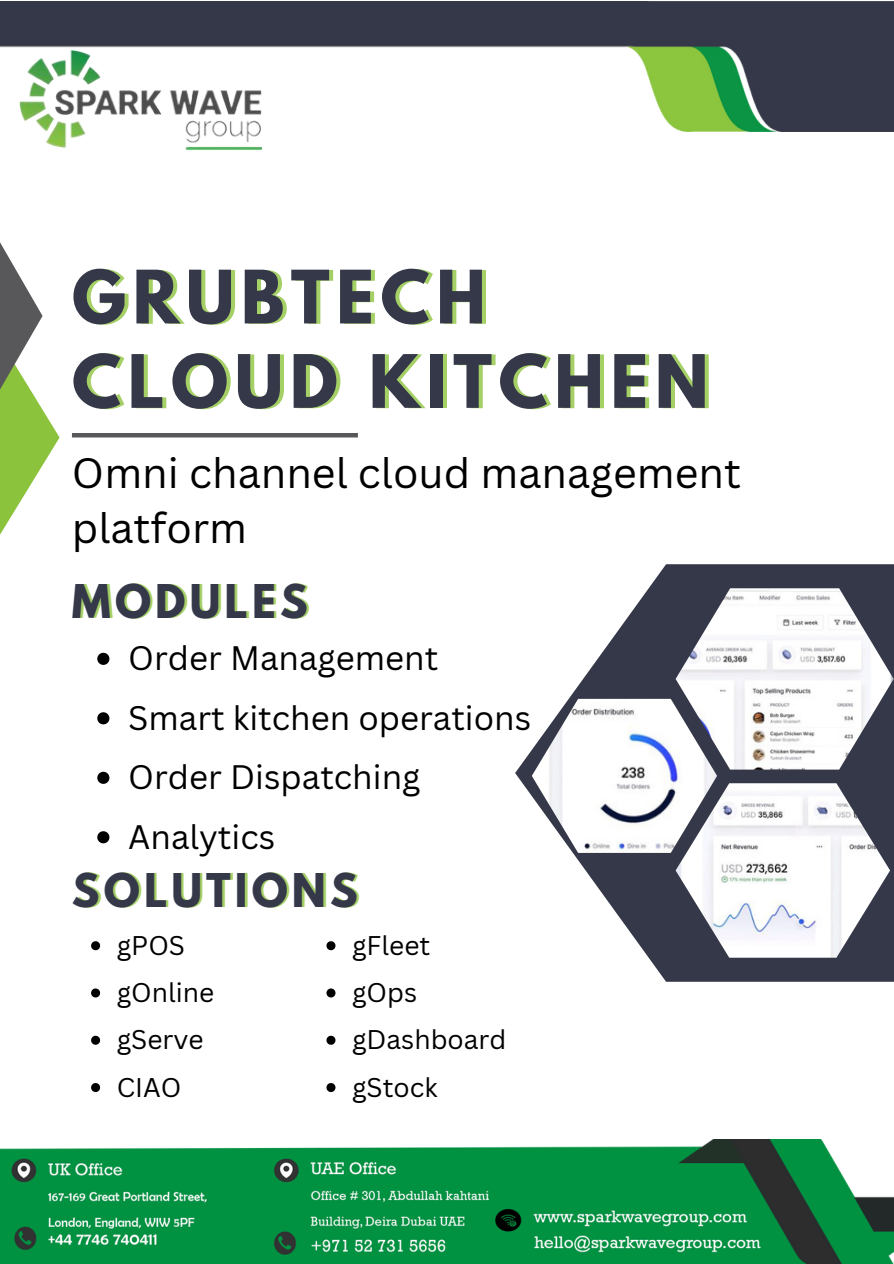
<style>
.page{position:relative;width:894px;height:1264px;background:#fff}
.page>*{position:absolute;margin:0;border:0;box-sizing:border-box;transform-origin:0 0}
.t1{font:700 65.1px "League Spartan";letter-spacing:.1em;color:#353848}
.t2{font:41.25px/55.2px "Canva Sans";color:#000}
.t3{font:700 41.1px "League Spartan";letter-spacing:.1em;color:#353848}
.t4{font:33.15px "Canva Sans";color:#000}
.t5{font:26.25px "Canva Sans";color:#000}
</style>
<div class="page">
<svg style="left:515px;top:564px;width:378px;height:417px"></svg>
<svg style="left:0;top:410px;width:60px;height:125px"></svg>
<hr style="left:72px;top:433px;width:286px;height:4px;background:#58585a">
<svg style="left:0;top:242px;width:43px;height:202px"></svg>
<img style="left:0;top:1px;width:893px;height:131px">
<svg style="left:97px;top:652px;width:12px;height:13px"></svg>
<svg style="left:97px;top:712px;width:12px;height:12px"></svg>
<svg style="left:97px;top:771px;width:12px;height:12px"></svg>
<svg style="left:97px;top:831px;width:12px;height:12px"></svg>
<svg style="left:91px;top:941px;width:9px;height:9px"></svg>
<svg style="left:91px;top:988px;width:9px;height:9px"></svg>
<svg style="left:91px;top:1035px;width:9px;height:9px"></svg>
<svg style="left:91px;top:1083px;width:9px;height:9px"></svg>
<svg style="left:326px;top:941px;width:9px;height:9px"></svg>
<svg style="left:326px;top:988px;width:9px;height:9px"></svg>
<svg style="left:326px;top:1035px;width:9px;height:9px"></svg>
<svg style="left:326px;top:1083px;width:9px;height:9px"></svg>
<img style="left:675px;top:588px;width:218px;height:181px">
<img style="left:675px;top:783px;width:214px;height:174px">
<img style="left:531px;top:699px;width:185px;height:154px">
<img style="left:20px;top:51px;width:242px;height:99px">
<img style="left:0;top:1139px;width:893px;height:124px">
<p class="t1" style="left:72px;top:265px;width:415px">GRUBTECH</p>
<h1 class="t1" style="left:72px;top:349px;width:638px">CLOUD KITCHEN</h1>
<p class="t2" style="left:72px;top:444px;width:670px">Omni channel cloud management platform</p>
<p class="t3" style="left:72px;top:581px;width:237px">MODULES</p>
<h3 class="t4" style="left:128px;top:635px;width:311px">Order Management</h3>
<p class="t4" style="left:128px;top:694px;width:404px">Smart kitchen operations</p>
<p class="t4" style="left:128px;top:754px;width:293px">Order Dispatching</p>
<p class="t4" style="left:128px;top:813px;width:148px">Analytics</p>
<h2 class="t3" style="left:72px;top:870px;width:287px">SOLUTIONS</h2>
<p class="t5" style="left:117px;top:926px;width:70px">gPOS</p>
<p class="t5" style="left:117px;top:973px;width:99px">gOnline</p>
<p class="t5" style="left:117px;top:1021px;width:88px">gServe</p>
<p class="t5" style="left:117px;top:1068px;width:66px">CIAO</p>
<h2 class="t5" style="left:352px;top:926px;width:80px">gFleet</h2>
<p class="t5" style="left:352px;top:973px;width:67px">gOps</p>
<p class="t5" style="left:352px;top:1021px;width:156px">gDashboard</p>
<p class="t5" style="left:352px;top:1068px;width:87px">gStock</p>
</div>
